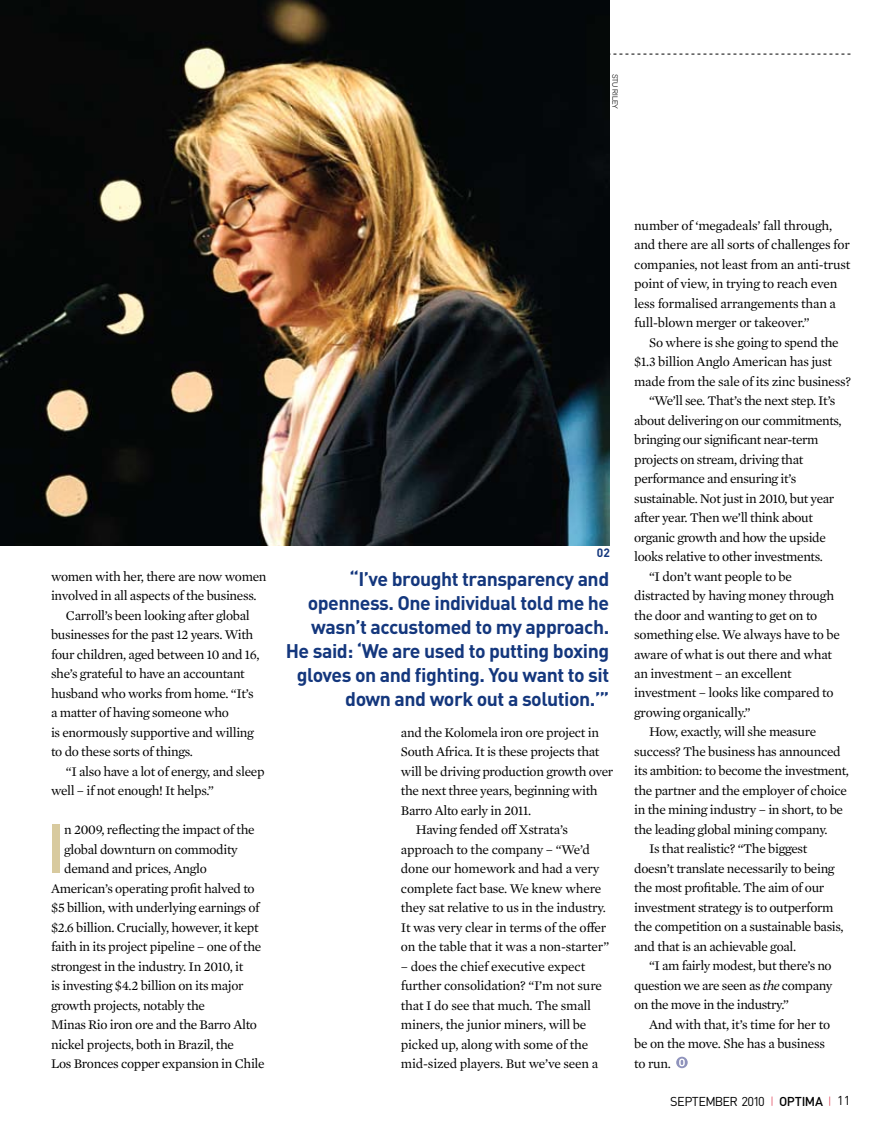
<style>
.page{position:relative;width:893px;height:1127px;background:#fff}
.page>*{position:absolute;margin:0;border:0;box-sizing:border-box;transform-origin:0 0}
.t1{font:500 68.25px "DIN";color:#d8ca9f}
.t2{font:700 19.5px/24px "DIN";letter-spacing:-.025em;color:#14377d;text-align:right}
.t3{font:13.5px/19.5px "Mercury Text G1";letter-spacing:-.025em;color:#000}
.t4{font:12.75px "DIN";letter-spacing:-.04em;color:#000}
.t5{font:700 12px "DIN";color:#14377d}
.t6{font:300 7.5px "Akzidenz Grotesk BE";letter-spacing:-.005em;color:#000}
.s1{font-style:italic}
.s2{font-weight:300;font-size:10.8px;color:#da1a35}
.s3{font-weight:500}
</style>
<div class="page">
<svg style="left:609px;top:54px;width:241px;height:1px"></svg>
<img style="left:0;top:0;width:609px;height:545px">
<svg style="left:676px;top:1057px;width:12px;height:11px"></svg>
<svg style="left:679px;top:1058px;width:6px;height:8px"></svg>
<p class="t6" style="left:619px;top:73px;width:37px;rotate:90deg">stu riley</p>
<p class="t3" style="left:51px;top:566px;width:217px">women with her, there are now women</p>
<p class="t3" style="left:51px;top:585px;width:207px">involved in all aspects of the business.</p>
<p class="t3" style="left:66px;top:605px;width:185px">Carroll’s been looking after global</p>
<p class="t3" style="left:51px;top:624px;width:204px">businesses for the past 12 years. With</p>
<p class="t3" style="left:51px;top:644px;width:210px">four children, aged between 10 and 16,</p>
<p class="t3" style="left:51px;top:663px;width:195px">she’s grateful to have an accountant</p>
<p class="t3" style="left:51px;top:683px;width:204px">husband who works from home. “It’s</p>
<p class="t3" style="left:51px;top:702px;width:180px">a matter of having someone who</p>
<p class="t3" style="left:51px;top:722px;width:204px">is enormously supportive and willing</p>
<p class="t3" style="left:51px;top:741px;width:144px">to do these sorts of things.</p>
<p class="t3" style="left:66px;top:760px;width:200px">“I also have a lot of energy, and sleep</p>
<p class="t3" style="left:51px;top:780px;width:165px">well – if not enough! It helps.”</p>
<p class="t1" style="left:46px;top:805px;width:9px">I</p>
<p class="t3" style="left:64px;top:819px;width:192px">n 2009, reflecting the impact of the</p>
<p class="t3" style="left:64px;top:839px;width:175px">global downturn on commodity</p>
<p class="t3" style="left:64px;top:858px;width:144px">demand and prices, Anglo</p>
<p class="t3" style="left:51px;top:878px;width:205px">American’s operating profit halved to</p>
<p class="t3" style="left:51px;top:897px;width:210px">$5 billion, with underlying earnings of</p>
<p class="t3" style="left:51px;top:917px;width:209px">$2.6 billion. Crucially, however, it kept</p>
<p class="t3" style="left:51px;top:936px;width:212px">faith in its project pipeline – one of the</p>
<p class="t3" style="left:51px;top:956px;width:194px">strongest in the industry. In 2010, it</p>
<p class="t3" style="left:51px;top:975px;width:194px">is investing $4.2 billion on its major</p>
<p class="t3" style="left:51px;top:995px;width:155px">growth projects, notably the</p>
<p class="t3" style="left:51px;top:1014px;width:207px">Minas Rio iron ore and the Barro Alto</p>
<p class="t3" style="left:51px;top:1033px;width:185px">nickel projects, both in Brazil, the</p>
<p class="t3" style="left:51px;top:1053px;width:215px">Los Bronces copper expansion in Chile</p>
<p class="t5" style="left:597px;top:545px;width:15px">02</p>
<p class="t2" style="left:286px;top:566px;width:325px">“I ’ve brought transparency and openness. One individual told me he wasn’t accustomed to my approach.<br>He said: ‘We are used to putting boxing gloves on and fighting. You want to sit down and work out a solution.’”</p>
<p class="t3" style="left:401px;top:721px;width:200px">and the Kolomela iron ore project in</p>
<p class="t3" style="left:401px;top:741px;width:200px">South Africa. It is these projects that</p>
<p class="t3" style="left:401px;top:760px;width:214px">will be driving production growth over</p>
<p class="t3" style="left:401px;top:780px;width:198px">the next three years, beginning with</p>
<p class="t3" style="left:401px;top:799px;width:132px">Barro Alto early in 2011.</p>
<p class="t3" style="left:416px;top:819px;width:154px">Having fended off Xstrata’s</p>
<p class="t3" style="left:401px;top:838px;width:191px">approach to the company – “We’d</p>
<p class="t3" style="left:401px;top:858px;width:200px">done our homework and had a very</p>
<p class="t3" style="left:401px;top:877px;width:202px">complete fact base. We knew where</p>
<p class="t3" style="left:401px;top:897px;width:206px">they sat relative to us in the industry.</p>
<p class="t3" style="left:401px;top:916px;width:207px">It was very clear in terms of the offer</p>
<p class="t3" style="left:401px;top:936px;width:210px">on the table that it was a non-starter”</p>
<p class="t3" style="left:401px;top:955px;width:203px">– does the chief executive expect further consolidation? “I’m not sure that I do see that much. The small miners, the junior miners, will be picked up, along with some of the mid-sized players. But we’ve seen a</p>
<p class="t3" style="left:634px;top:215px;width:200px">number of ‘megadeals’ fall through,</p>
<p class="t3" style="left:634px;top:234px;width:217px">and there are all sorts of challenges for</p>
<p class="t3" style="left:634px;top:254px;width:218px">companies, not least from an anti-trust</p>
<p class="t3" style="left:634px;top:273px;width:205px">point of view, in trying to reach even</p>
<p class="t3" style="left:634px;top:293px;width:203px">less formalised arrangements than a</p>
<p class="t3" style="left:634px;top:312px;width:177px">full-blown merger or takeover.”</p>
<p class="t3" style="left:649px;top:332px;width:191px">So where is she going to spend the</p>
<p class="t3" style="left:634px;top:351px;width:199px">$1.3 billion Anglo American has just</p>
<p class="t3" style="left:634px;top:371px;width:218px">made from the sale of its zinc business?</p>
<p class="t3" style="left:649px;top:390px;width:188px">“We’ll see. That’s the next step. It’s</p>
<p class="t3" style="left:634px;top:409px;width:209px">about delivering on our commitments,</p>
<p class="t3" style="left:634px;top:429px;width:186px">bringing our significant near-term</p>
<p class="t3" style="left:634px;top:448px;width:171px">projects on stream, driving that</p>
<p class="t3" style="left:634px;top:468px;width:164px">performance and ensuring it’s</p>
<p class="t3" style="left:634px;top:487px;width:202px">sustainable. Not just in 2010, but year</p>
<p class="t3" style="left:634px;top:507px;width:180px">after year. Then we’ll think about</p>
<p class="t3" style="left:634px;top:526px;width:193px">organic growth and how the upside</p>
<p class="t3" style="left:634px;top:546px;width:190px">looks relative to other investments.</p>
<p class="t3" style="left:649px;top:565px;width:144px">“I don’t want people to be</p>
<p class="t3" style="left:634px;top:585px;width:201px">distracted by having money through</p>
<p class="t3" style="left:634px;top:604px;width:185px">the door and wanting to get on to</p>
<p class="t3" style="left:634px;top:624px;width:207px">something else. We always have to be</p>
<p class="t3" style="left:634px;top:643px;width:199px">aware of what is out there and what</p>
<p class="t3" style="left:634px;top:663px;width:159px">an investment – an excellent</p>
<p class="t3" style="left:634px;top:682px;width:201px">investment – looks like compared to</p>
<p class="t3" style="left:634px;top:702px;width:118px">growing organically.”</p>
<p class="t3" style="left:649px;top:721px;width:169px">How, exactly, will she measure</p>
<p class="t3" style="left:634px;top:741px;width:208px">success? The business has announced</p>
<p class="t3" style="left:634px;top:760px;width:216px">its ambition: to become the investment,</p>
<p class="t3" style="left:634px;top:780px;width:214px">the partner and the employer of choice</p>
<p class="t3" style="left:634px;top:799px;width:210px">in the mining industry – in short, to be</p>
<p class="t3" style="left:634px;top:819px;width:195px">the leading global mining company.</p>
<p class="t3" style="left:649px;top:838px;width:160px">Is that realistic? “The biggest</p>
<p class="t3" style="left:634px;top:858px;width:202px">doesn’t translate necessarily to being</p>
<p class="t3" style="left:634px;top:877px;width:192px">the most profitable. The aim of our</p>
<p class="t3" style="left:634px;top:897px;width:201px">investment strategy is to outperform</p>
<p class="t3" style="left:634px;top:916px;width:211px">the competition on a sustainable basis,</p>
<p class="t3" style="left:634px;top:936px;width:164px">and that is an achievable goal.</p>
<p class="t3" style="left:649px;top:955px;width:184px">“I am fairly modest, but there’s no</p>
<p class="t3" style="left:634px;top:975px;width:200px">question we are seen as <span class="s1">the</span> company</p>
<p class="t3" style="left:634px;top:994px;width:156px">on the move in the industry.”</p>
<p class="t3" style="left:649px;top:1014px;width:183px">And with that, it’s time for her to</p>
<p class="t3" style="left:634px;top:1033px;width:192px">be on the move. She has a business</p>
<p class="t3" style="left:634px;top:1053px;width:38px">to run.</p>
<p class="t4" style="left:670px;top:1093px;width:182px">SEPTEMBER 2010 <span class="s2">|</span> <span class="s3">Optima</span> <span class="s2">|</span> 11</p>
</div>
